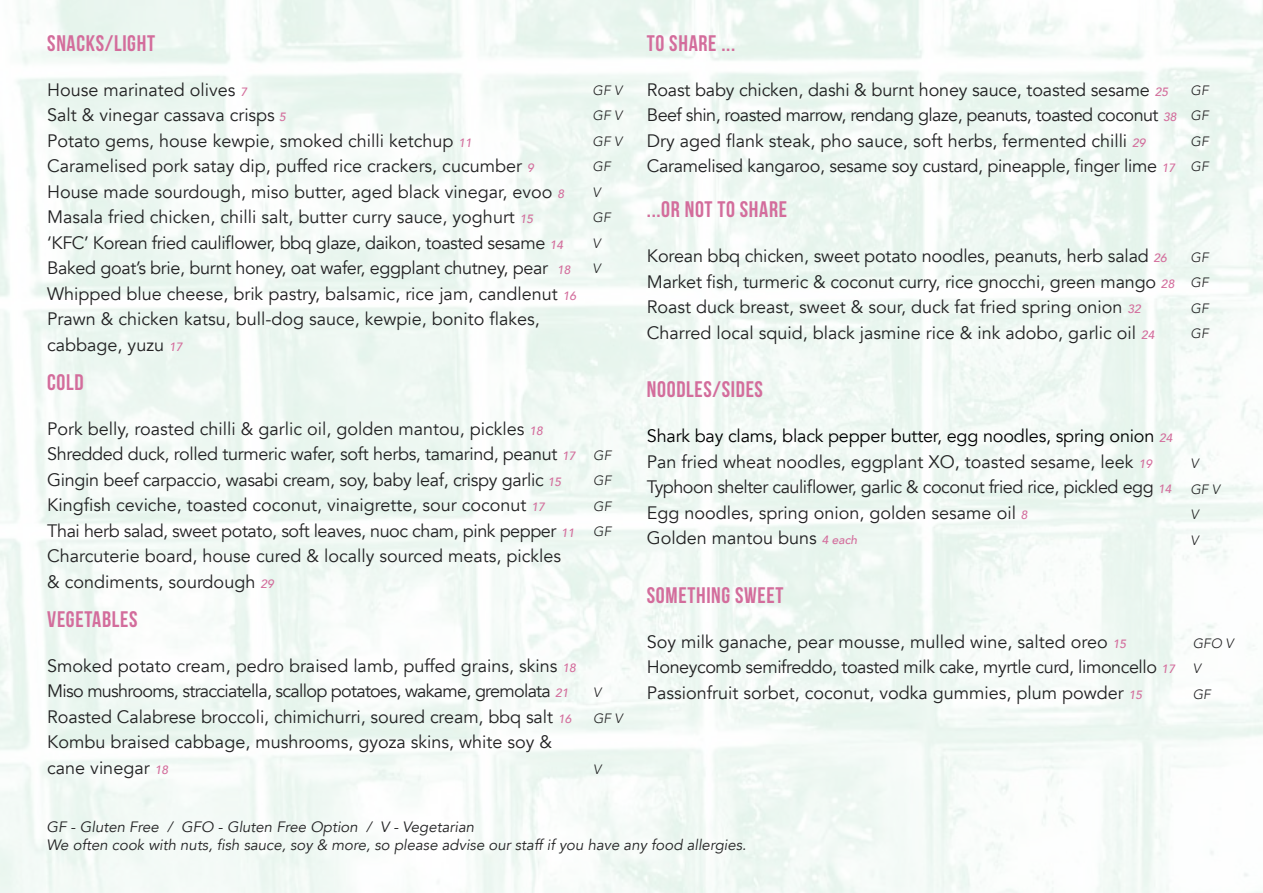
<style>
.page{position:relative;width:1263px;height:893px;background:#fff}
.page>*{position:absolute;margin:0;border:0;box-sizing:border-box;transform-origin:0 0}
.t1{font:22.5px "Bebas Neue";letter-spacing:.03em;color:#d36d9c}
.t2{font:18px/25.5px "Avenir";color:#222223}
.t3{font:18px/25.5px "Avenir";letter-spacing:-.02em;color:#222223}
.t4{font:italic 15px/18px "Avenir";color:#222223}
.t5{font:italic 300 13.5px/25.5px "Avenir";color:#222223}
.s1{font-weight:500;font-style:italic;font-size:12px;color:#d36d9c}
.s2{color:#000}
</style>
<div class="page">
<p class="t1" style="left:47px;top:31px;width:109px">SNACKS/LIGHT</p>
<p class="t2" style="left:47px;top:77px;width:530px">House marinated olives <span class="s1">7<br></span>Salt &amp; vinegar cassava crisps <span class="s1">5<br></span>Potato gems, house kewpie, smoked chilli ketchup <span class="s1">11<br></span>Caramelised pork satay dip, puffed rice crackers, cucumber <span class="s1">9<br></span>House made sourdough, miso butter, aged black vinegar, evoo <span class="s1">8<br></span>Masala fried chicken, chilli salt, butter curry sauce, yoghurt <span class="s1">15 </span>‘KFC’ Korean fried cauliflower, bbq glaze, daikon, toasted sesame <span class="s1">14<br></span>Baked goat’s brie, burnt honey, oat wafer, eggplant chutney, pear <span class="s1">18<br></span>Whipped blue cheese, brik pastry, balsamic, rice jam, candlenut <span class="s1">16<br></span>Prawn &amp; chicken katsu, bull-dog sauce, kewpie, bonito flakes, cabbage, yuzu <span class="s1">17</span></p>
<p class="t1" style="left:47px;top:370px;width:38px">COLD</p>
<p class="t2" style="left:47px;top:416px;width:530px">Pork belly, roasted chilli &amp; garlic oil, golden mantou, pickles <span class="s1">18<br></span>Shredded duck, rolled turmeric wafer, soft herbs, tamarind, peanut <span class="s1">17<br></span>Gingin beef carpaccio, wasabi cream, soy, baby leaf, crispy garlic <span class="s1">15<br></span>Kingfish ceviche, toasted coconut, vinaigrette, sour coconut <span class="s1">17<br></span>Thai herb salad, sweet potato, soft leaves, nuoc cham, pink pepper <span class="s1">11<br></span>Charcuterie board, house cured &amp; locally sourced meats, pickles &amp; condiments, sourdough <span class="s1">29</span></p>
<p class="t1" style="left:47px;top:607px;width:92px">VEGETABLES</p>
<p class="t2" style="left:47px;top:653px;width:530px">Smoked potato cream, pedro braised lamb, puffed grains, skins <span class="s1">18<br></span>Miso mushrooms, stracciatella, scallop potatoes, wakame, gremolata <span class="s1">21<br></span>Roasted Calabrese broccoli, chimichurri, soured cream, bbq salt <span class="s1">16<br></span>Kombu braised cabbage, mushrooms, gyoza skins, white soy &amp; cane vinegar <span class="s1">18</span></p>
<p class="t5" style="left:592px;top:77px;width:31px">GF V<br>GF V<br>GF V<br>GF<br>V<br>GF<br>V<br>V</p>
<p class="t5" style="left:593px;top:443px;width:20px;text-align:justify">GF GF GF GF</p>
<p class="t5" style="left:593px;top:680px;width:31px">V<br>GF V</p>
<p class="t5" style="left:593px;top:756px;width:10px">V</p>
<p class="t1" style="left:647px;top:31px;width:90px">TO SHARE ...</p>
<p class="t3" style="left:647px;top:77px;width:531px">Roast baby chicken, dashi &amp; burnt honey sauce, toasted sesame <span class="s1">25<br></span>Beef shin, roasted marrow, rendang glaze, peanuts, toasted coconut <span class="s1">38<br></span>Dry aged flank steak, pho sauce, soft herbs, fermented chilli <span class="s1">29<br></span>Caramelised kangaroo, sesame soy custard, pineapple, finger lime <span class="s1">17</span></p>
<p class="t1" style="left:647px;top:197px;width:142px">...OR NOT TO SHARE</p>
<p class="t2" style="left:647px;top:244px;width:529px">Korean bbq chicken, sweet potato noodles, peanuts, herb salad <span class="s1">26<br></span>Market fish, turmeric &amp; coconut curry, rice gnocchi, green mango <span class="s1">28<br></span>Roast duck breast, sweet &amp; sour, duck fat fried spring onion <span class="s1">32<br></span>Charred local squid, black jasmine rice &amp; ink adobo, garlic oil <span class="s1">24</span></p>
<p class="t1" style="left:647px;top:377px;width:118px">NOODLES/SIDES</p>
<p class="t2" style="left:647px;top:424px;width:527px"><span class="s2">Shark bay clams, black pepper butter, egg noodles, spring onion</span> <span class="s1">24<br></span>Pan fried wheat noodles, eggplant XO, toasted sesame, leek <span class="s1">19<br></span>Typhoon shelter cauliflower, garlic &amp; coconut fried rice, pickled egg <span class="s1">14<br></span>Egg noodles, spring onion, golden sesame oil <span class="s1">8<br></span>Golden mantou buns <span class="s1">4 each</span></p>
<p class="t5" style="left:1190px;top:77px;width:20px;text-align:justify">GF GF GF GF</p>
<p class="t5" style="left:1190px;top:244px;width:20px;text-align:justify">GF GF GF GF</p>
<p class="t5" style="left:1190px;top:451px;width:31px">V<br>GF V<br>V<br>V</p>
<p class="t1" style="left:647px;top:583px;width:138px">SOMETHING SWEET</p>
<p class="t2" style="left:647px;top:629px;width:530px">Soy milk ganache, pear mousse, mulled wine, salted oreo <span class="s1">15<br></span>Honeycomb semifreddo, toasted milk cake, myrtle curd, limoncello <span class="s1">17<br></span>Passionfruit sorbet, coconut, vodka gummies, plum powder <span class="s1">15</span></p>
<p class="t5" style="left:1193px;top:630px;width:42px">GFO V<br>V<br>GF</p>
<p class="t4" style="left:46px;top:818px;width:701px">GF - Gluten Free / GFO - Gluten Free Option / V - Vegetarian<br>We often cook with nuts, fish sauce, soy &amp; more, so please advise our staff if you have any food allergies.</p>
</div>
